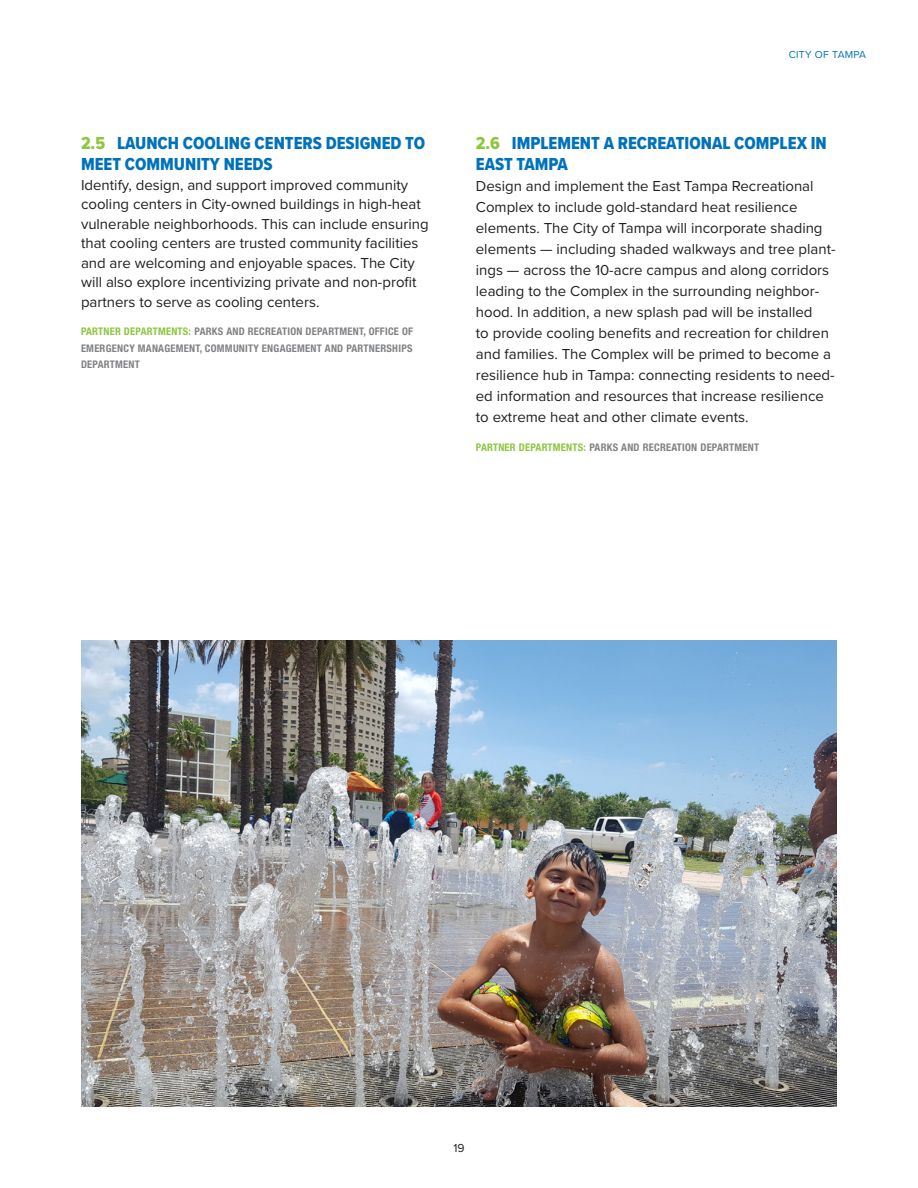
<style>
.page{position:relative;width:918px;height:1188px;background:#fff}
.page>*{position:absolute;margin:0;border:0;box-sizing:border-box;transform-origin:0 0}
.Heading_3{font:18px/21px "Proxima Nova Cond Extrabld";color:#0072bc}
.initiatives{font:15px/21px "Proxima Nova";color:#231f20}
.t1{font:12px "Proxima Nova";color:#231f20}
.small_text{font:700 condensed 10.5px/16.5px "Helvetica Neue LT Std";letter-spacing:.025em;color:#808285;text-align:justify}
.t2{font:10.5px "Proxima Nova";letter-spacing:.025em;color:#0072bc}
.s1{color:#8dc63f}
</style>
<div class="page">
<img style="left:81px;top:640px;width:756px;height:467px">
<p class="Heading_3" style="left:81px;top:132px;width:346px"><span class="s1">2.5</span> LAUNCH COOLING CENTERS DESIGNED TO<br>MEET COMMUNITY NEEDS</p>
<p class="initiatives" style="left:81px;top:174px;width:349px;line-height:19.5px">Identify, design, and support improved community cooling centers in City-owned buildings in high-heat vulnerable neighborhoods. This can include ensuring that cooling centers are trusted community facilities and are welcoming and enjoyable spaces. The City will also explore incentivizing private and non-profit partners to serve as cooling centers.</p>
<p class="small_text" style="left:81px;top:323px;width:334px"><span class="s1">PARTNER DEPARTMENTS:</span> PARKS AND RECREATION DEPARTMENT, OFFICE OF EMERGENCY MANAGEMENT, COMMUNITY ENGAGEMENT AND PARTNERSHIPS DEPARTMENT</p>
<p class="t2" style="left:789px;top:47px;width:79px">CITY OF TAMPA</p>
<p class="Heading_3" style="left:476px;top:132px;width:352px"><span class="s1">2.6</span> IMPLEMENT A RECREATIONAL COMPLEX IN<br>EAST TAMPA</p>
<p class="initiatives" style="left:476px;top:175px;width:361px">Design and implement the East Tampa Recreational Complex to include gold-standard heat resilience elements. The City of Tampa will incorporate shading elements — including shaded walkways and tree plant&shy;ings — across the 10-acre campus and along corridors leading to the Complex in the surrounding neighbor&shy;hood. In addition, a new splash pad will be installed<br>to provide cooling benefits and recreation for children and families. The Complex will be primed to become a resilience hub in Tampa: connecting residents to need&shy;ed information and resources that increase resilience to extreme heat and other climate events.</p>
<p class="small_text" style="left:476px;top:439px;width:285px"><span class="s1">PARTNER DEPARTMENTS:</span> PARKS AND RECREATION DEPARTMENT</p>
<p class="t1" style="left:453px;top:1139px;width:13px">19</p>
</div>
